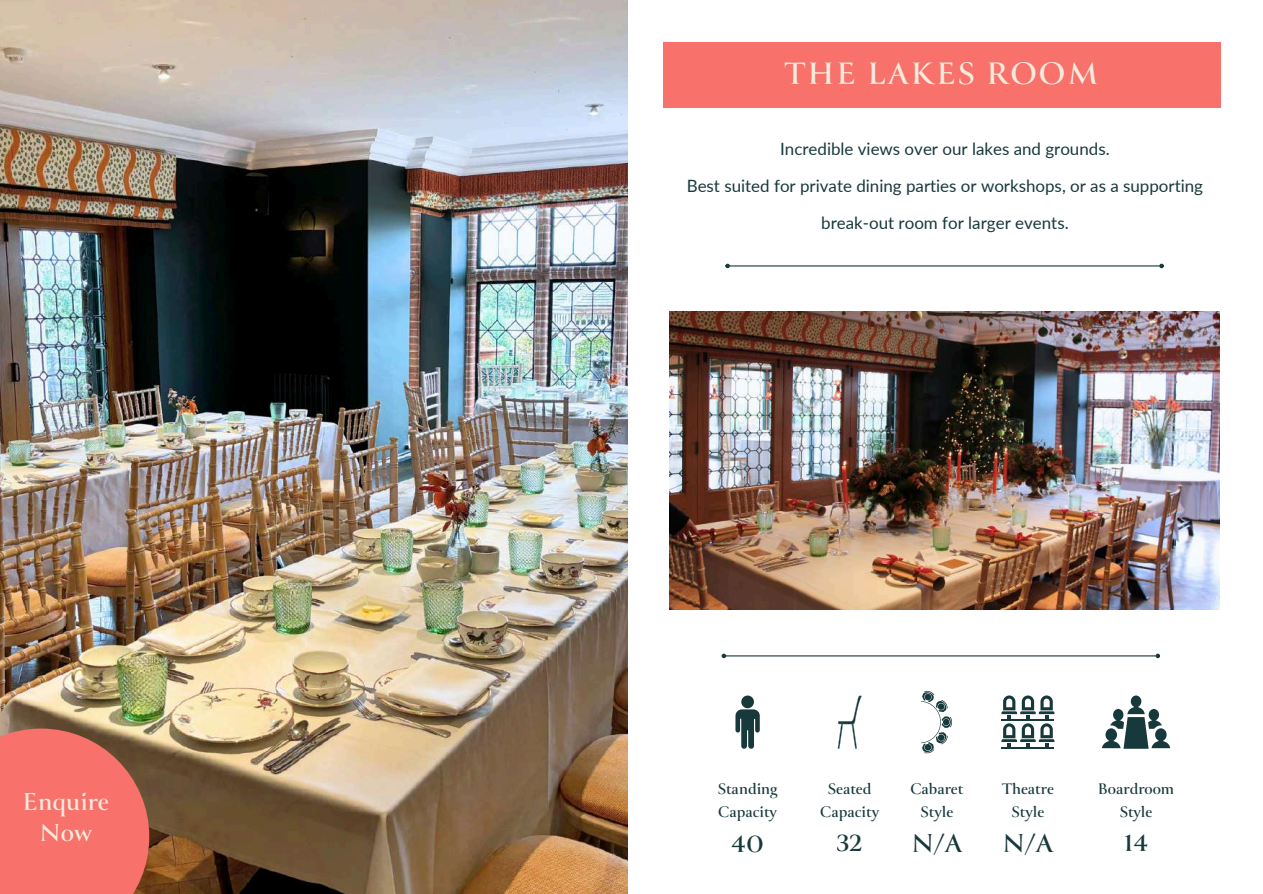
<style>
.page{position:relative;width:1263px;height:894px;background:#fff}
.page>*{position:absolute;margin:0;border:0;box-sizing:border-box;transform-origin:0 0}
.t1{font:700 34.05px "Canto Pen";letter-spacing:.06em;color:#f4ebdd}
.t2{font:700 28.65px "Canto Pen";color:#18393c}
.t3{font:700 27px/30.3px "Canto Pen";color:#f4ebdd;text-align:center}
.t4{font:16.95px/37.2px "Lato";color:#18393c;text-align:center}
.t5{font:700 16.8px/23px "Canto Pen";color:#18393c;text-align:center}
</style>
<div class="page">
<div style="left:663px;top:43px;width:557px;height:65px;background:#f8716b"></div>
<hr style="left:726px;top:655px;width:430px;height:1px;background:#18393c">
<svg style="left:722px;top:653px;width:4px;height:5px"></svg>
<svg style="left:1155px;top:653px;width:5px;height:5px"></svg>
<img style="left:0;top:0;width:627px;height:893px">
<img style="left:669px;top:312px;width:550px;height:297px">
<hr style="left:730px;top:265px;width:429px;height:1px;background:#18393c">
<svg style="left:725px;top:263px;width:5px;height:5px"></svg>
<svg style="left:1159px;top:263px;width:5px;height:5px"></svg>
<div style="left:0;top:728px;width:149px;height:165px;background:#f8716b"></div>
<svg style="left:735px;top:695px;width:25px;height:53px"></svg>
<svg style="left:838px;top:695px;width:23px;height:53px"></svg>
<svg style="left:1102px;top:695px;width:68px;height:53px"></svg>
<svg style="left:922px;top:691px;width:30px;height:62px"></svg>
<hr style="left:1001px;top:746px;width:53px;height:2px;background:#18393c">
<svg style="left:1001px;top:695px;width:53px;height:52px"></svg>
<h3 class="t3" style="left:23px;top:787px;width:88px">Enquire<br>Now</h3>
<h1 class="t1" style="left:785px;top:56px;width:315px">THE LAKES ROOM</h1>
<p class="t4" style="left:687px;top:129px;width:518px">Incredible views over our lakes and grounds.<br>Best suited for private dining parties or workshops, or as a supporting break-out room for larger events.</p>
<p class="t5" style="left:718px;top:778px;width:61px;text-align:left">Standing<br>Capacity</p>
<h2 class="t2" style="left:731px;top:828px;width:34px">40</h2>
<p class="t5" style="left:820px;top:777px;width:60px">Seated<br>Capacity</p>
<h2 class="t2" style="left:837px;top:827px;width:27px">32</h2>
<p class="t5" style="left:910px;top:777px;width:54px">Cabaret<br>Style</p>
<h2 class="t2" style="left:912px;top:828px;width:52px">N/A</h2>
<p class="t5" style="left:1002px;top:777px;width:53px">Theatre<br>Style</p>
<h2 class="t2" style="left:1002px;top:827px;width:52px">N/A</h2>
<p class="t5" style="left:1098px;top:778px;width:78px;line-height:22.5px">Boardroom<br>Style</p>
<h2 class="t2" style="left:1124px;top:826px;width:26px">14</h2>
</div>
